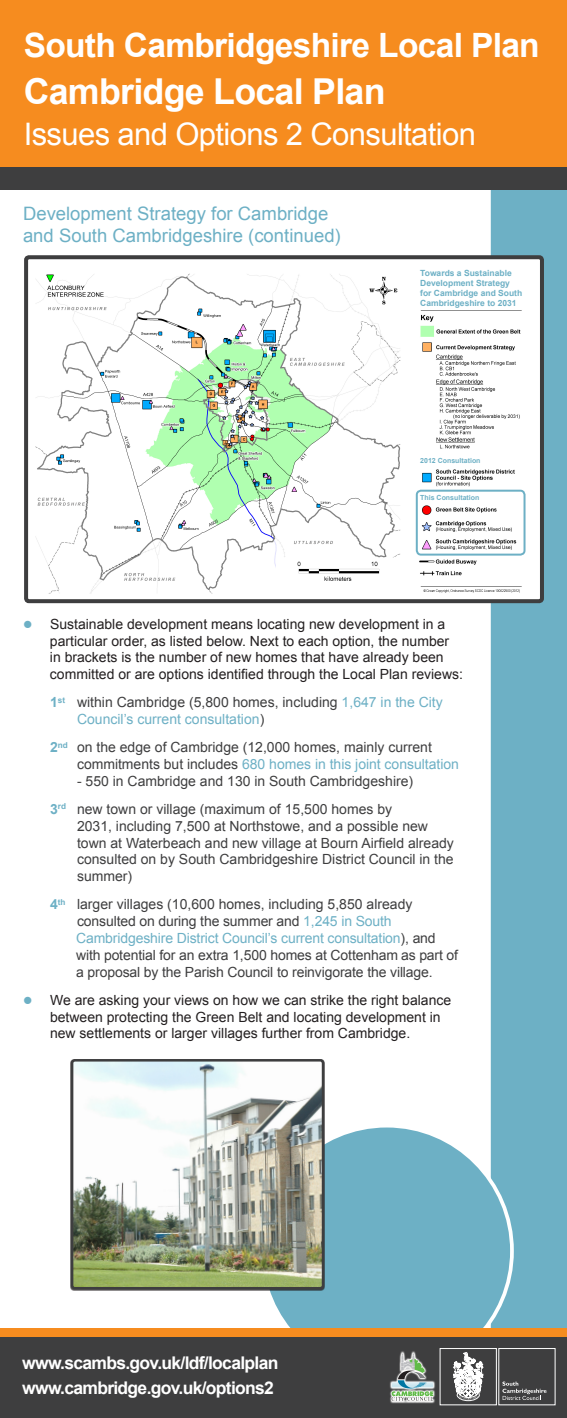
<style>
.page{position:relative;width:567px;height:1418px;background:#fff}
.page>*{position:absolute;margin:0;border:0;box-sizing:border-box;transform-origin:0 0}
.t1{font:700 35.75px "Arial";letter-spacing:-.02em;color:#fff}
.t2{font:700 33.5px "Arial";letter-spacing:-.02em;color:#fff}
.t3{font:31px "Arial";letter-spacing:-.02em;color:#fff}
.t4{font:18.5px "Arial";color:#6db0c5}
.t5{font:700 17.5px "Arial";letter-spacing:-.04em;color:#fff}
.t6{font:14px/16.8px "Arial";color:#3e3e3f}
.t7{font:14px/16.8px "Arial";color:#231f20}
.t8{font:14px/16.8px "Arial";color:#6db0c5}
.t9{font:700 8.5px/10.2px "Arial";color:#6db0c5}
.t10{font:700 7px "Arial";color:#6db0c5}
.s1{color:#6db0c5}
.s2{font-weight:700}
.s3{color:#3e3e3f}
.s4{font-weight:700;color:#6db0c5}
</style>
<div class="page">
<div style="left:491px;top:132px;width:76px;height:1206px;background:#6db0c5"></div>
<div style="left:261px;top:1125px;width:251px;height:251px;background:#6db0c5;border-radius:50%"></div>
<div style="left:0;top:0;width:567px;height:168px;background:#f68c1f"></div>
<div style="left:0;top:167px;width:567px;height:23px;background:#3e3e3f"></div>
<div style="left:0;top:1330px;width:567px;height:87px;background:#3e3e3f"></div>
<svg style="left:440px;top:1348px;width:115px;height:56px"></svg>
<img style="left:74px;top:1062px;width:247px;height:224px">
<div style="left:71px;top:1059px;width:253px;height:230px;border:2px solid #3e3e3f;border-radius:3px"></div>
<img style="left:390px;top:1351px;width:45px;height:53px">
<img style="left:35px;top:260px;width:504px;height:338px">
<div style="left:24px;top:255px;width:520px;height:348px;border:4px solid #3e3e3f;border-radius:3px"></div>
<div style="left:0;top:1328px;width:567px;height:8px;background:#f68c1f"></div>
<div style="left:312px;top:582px;width:53px;height:12px;background:#fff"></div>
<div style="left:416px;top:489px;width:109px;height:66px;border:2px solid #6db0c5;border-radius:4px"></div>
<svg style="left:497px;top:506px;width:3px;height:7px"></svg>
<p class="t2" style="left:24px;top:23px;width:518px">South Cambridgeshire Local Plan</p>
<p class="t1" style="left:24px;top:68px;width:363px">Cambridge Local Plan</p>
<p class="t3" style="left:24px;top:114px;width:454px">Issues and Options 2 Consultation</p>
<p class="t4" style="left:23px;top:201px;width:307px">Development Strategy for Cambridge</p>
<p class="t4" style="left:23px;top:223px;width:319px">and South Cambridgeshire (continued)</p>
<p class="t9" style="left:420px;top:268px;width:104px">Towards a Sustainable<br>Development Strategy for Cambridge and South<br>Cambridgeshire to 2031</p>
<p class="t10" style="left:420px;top:456px;width:62px">2012 Consultation</p>
<p class="t10" style="left:420px;top:493px;width:61px">This Consultation</p>
<p class="t7" style="left:23px;top:615px;width:424px"><span class="s1">●</span> Sustainable development means locating new development in a</p>
<p class="t7" style="left:50px;top:632px;width:414px">particular order, as listed below. Next to each option, the number in brackets is the number of new homes that have already been committed or are options identified through the Local Plan reviews:</p>
<p class="t8" style="left:77px;top:694px;width:367px;text-indent:-27px"><span class="s2">1</span><sup>st</sup> <span class="s3">within Cambridge (5,800 homes, including</span> 1,647 in the City<br>Council’s current consultation<span class="s3">)</span></p>
<p class="t6" style="left:77px;top:739px;width:383px;text-indent:-27px"><span class="s4">2</span><sup>nd</sup> on the edge of Cambridge (12,000 homes, mainly current commitments but includes <span class="s1">680 homes in this joint consultation</span></p>
<p class="t6" style="left:77px;top:772px;width:338px">- 550 in Cambridge and 130 in South Cambridgeshire)</p>
<p class="t6" style="left:50px;top:801px;width:344px"><span class="s4">3</span><sup>rd</sup> new town or village (maximum of 15,500 homes by</p>
<p class="t6" style="left:77px;top:817px;width:378px">2031, including 7,500 at Northstowe, and a possible new town at Waterbeach and new village at Bourn Airfield already consulted on by South Cambridgeshire District Council in the summer)</p>
<p class="t6" style="left:50px;top:896px;width:364px"><span class="s4">4</span><sup>th</sup> larger villages (10,600 homes, including 5,850 already</p>
<p class="t6" style="left:76px;top:913px;width:383px">consulted on during the summer and <span class="s1">1,245 in South Cambridgeshire District Council’s current consultation</span>), and with potential for an extra 1,500 homes at Cottenham as part of a proposal by the Parish Council to reinvigorate the village.</p>
<p class="t7" style="left:50px;top:991px;width:403px;text-indent:-27px"><span class="s1">●</span> We are asking your views on how we can strike the right balance between protecting the Green Belt and locating development in new settlements or larger villages further from Cambridge.</p>
<p class="t5" style="left:22px;top:1351px;width:258px">www.scambs.gov.uk/ldf/localplan</p>
<p class="t5" style="left:22px;top:1376px;width:253px">www.cambridge.gov.uk/options2</p>
</div>
